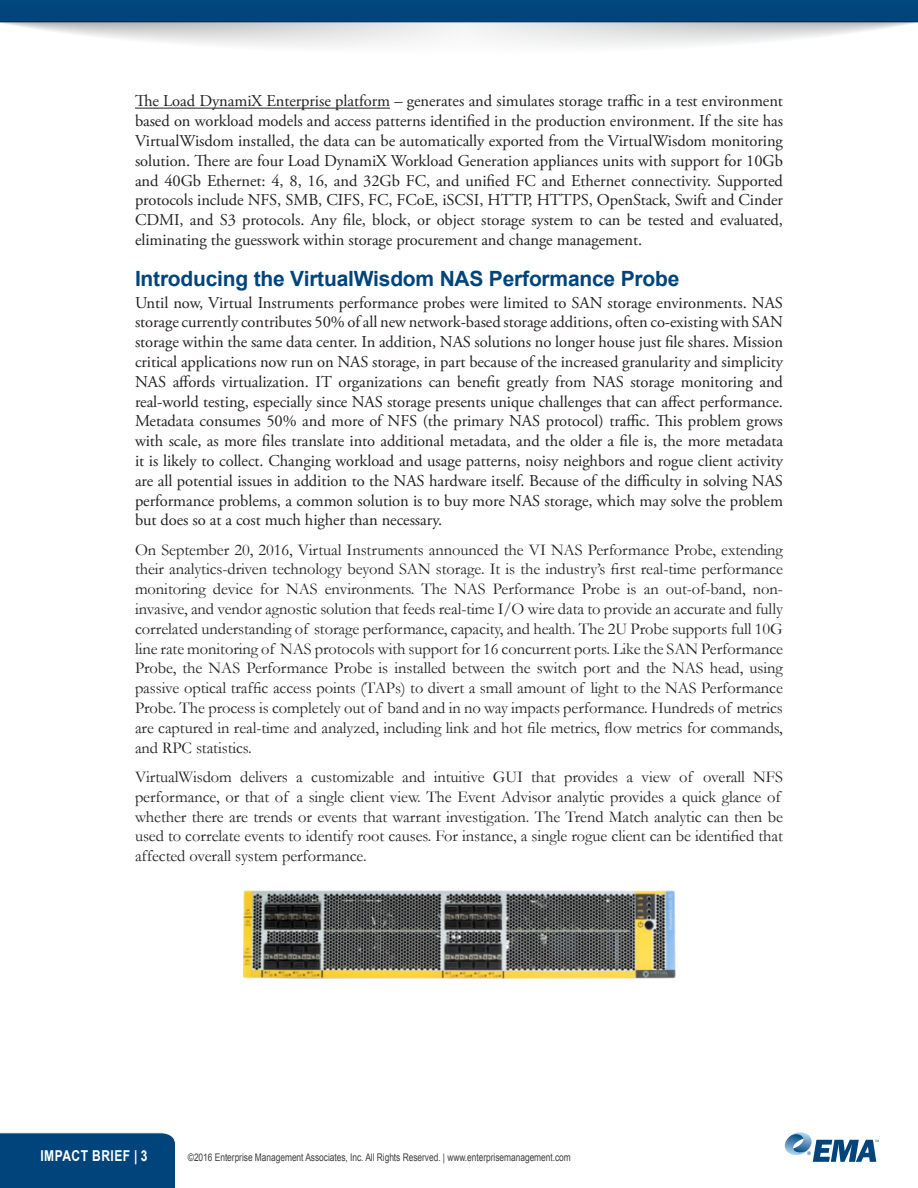
<style>
.page{position:relative;width:918px;height:1188px;background:#fff}
.page>*{position:absolute;margin:0;border:0;box-sizing:border-box;transform-origin:0 0}
.Heading_1{font:700 21px "Arial";letter-spacing:-.01em;color:#00447b}
.t1{font:16.5px/19.8px "Adobe Garamond Pro";letter-spacing:-.005em;color:#231f20;text-align:justify}
.t2{font:16.5px/19.8px "Garamond";letter-spacing:-.005em;color:#231f20;text-align:justify}
.t3{font:700 15px "Arial";letter-spacing:.04em;color:#fff;scale:.8 1}
.t4{font:10.5px "Arial";letter-spacing:-.005em;color:#3e3e3f;scale:.8 1}
</style>
<div class="page">
<div style="left:0;top:1132px;width:176px;height:56px;background:#00447b"></div>
<svg style="left:784px;top:1132px;width:95px;height:30px"></svg>
<svg style="left:0;top:0;width:918px;height:46px"></svg>
<hr style="left:135px;top:108px;width:255px;height:1px;background:#231f20">
<img style="left:243px;top:890px;width:432px;height:89px">
<p class="t1" style="left:135px;top:92px;width:650px">The Load DynamiX Enterprise platform – generates and simulates storage traffic in a test environment based on workload models and access patterns identified in the production environment. If the site has VirtualWisdom installed, the data can be automatically exported from the VirtualWisdom monitoring solution. There are four Load DynamiX Workload Generation appliances units with support for 10Gb and 40Gb Ethernet: 4, 8, 16, and 32Gb FC, and unified FC and Ethernet connectivity. Supported protocols include NFS, SMB, CIFS, FC, FCoE, iSCSI, HTTP, HTTPS, OpenStack, Swift and Cinder CDMI, and S3 protocols. Any file, block, or object storage system to can be tested and evaluated, eliminating the guesswork within storage procurement and change management.</p>
<p class="Heading_1" style="left:135px;top:265px;width:546px">Introducing the VirtualWisdom NAS Performance Probe</p>
<p class="t1" style="left:135px;top:293px;width:650px">Until now, Virtual Instruments performance probes were limited to SAN storage environments. NAS storage currently contributes 50% of all new network-based storage additions, often co-existing with SAN storage within the same data center. In addition, NAS solutions no longer house just file shares. Mission critical applications now run on NAS storage, in part because of the increased granularity and simplicity NAS affords virtualization. IT organizations can benefit greatly from NAS storage monitoring and real-world testing, especially since NAS storage presents unique challenges that can affect performance.<br>Metadata consumes 50% and more of NFS (the primary NAS protocol) traffic. This problem grows with scale, as more files translate into additional metadata, and the older a file is, the more metadata it is likely to collect. Changing workload and usage patterns, noisy neighbors and rogue client activity are all potential issues in addition to the NAS hardware itself. Because of the difficulty in solving NAS performance problems, a common solution is to buy more NAS storage, which may solve the problem but does so at a cost much higher than necessary.</p>
<p class="t2" style="left:135px;top:539px;width:650px">On September 20, 2016, Virtual Instruments announced the VI NAS Performance Probe, extending their analytics-driven technology beyond SAN storage. It is the industry’s first real-time performance monitoring device for NAS environments. The NAS Performance Probe is an out-of-band, non&shy;invasive, and vendor agnostic solution that feeds real-time I/O wire data to provide an accurate and fully correlated understanding of storage performance, capacity, and health. The 2U Probe supports full 10G line rate monitoring of NAS protocols with support for 16 concurrent ports. Like the SAN Performance Probe, the NAS Performance Probe is installed between the switch port and the NAS head, using passive optical traffic access points (TAPs) to divert a small amount of light to the NAS Performance Probe. The process is completely out of band and in no way impacts performance. Hundreds of metrics are captured in real-time and analyzed, including link and hot file metrics, flow metrics for commands, and RPC statistics.</p>
<p class="t2" style="left:135px;top:767px;width:649px;text-align:left">VirtualWisdom delivers a customizable and intuitive GUI that provides a view of overall NFS performance, or that of a single client view. The Event Advisor analytic provides a quick glance of whether there are trends or events that warrant investigation. The Trend Match analytic can then be used to correlate events to identify root causes. For instance, a single rogue client can be identified that affected overall system performance.</p>
<p class="t3" style="left:40px;top:1146px;width:135px">IMPACT BRIEF | 3</p>
<p class="t4" style="left:188px;top:1150px;width:480px">©2016 Enterprise Management Associates, Inc. All Rights Reserved. | www.enterprisemanagement.com</p>
</div>
